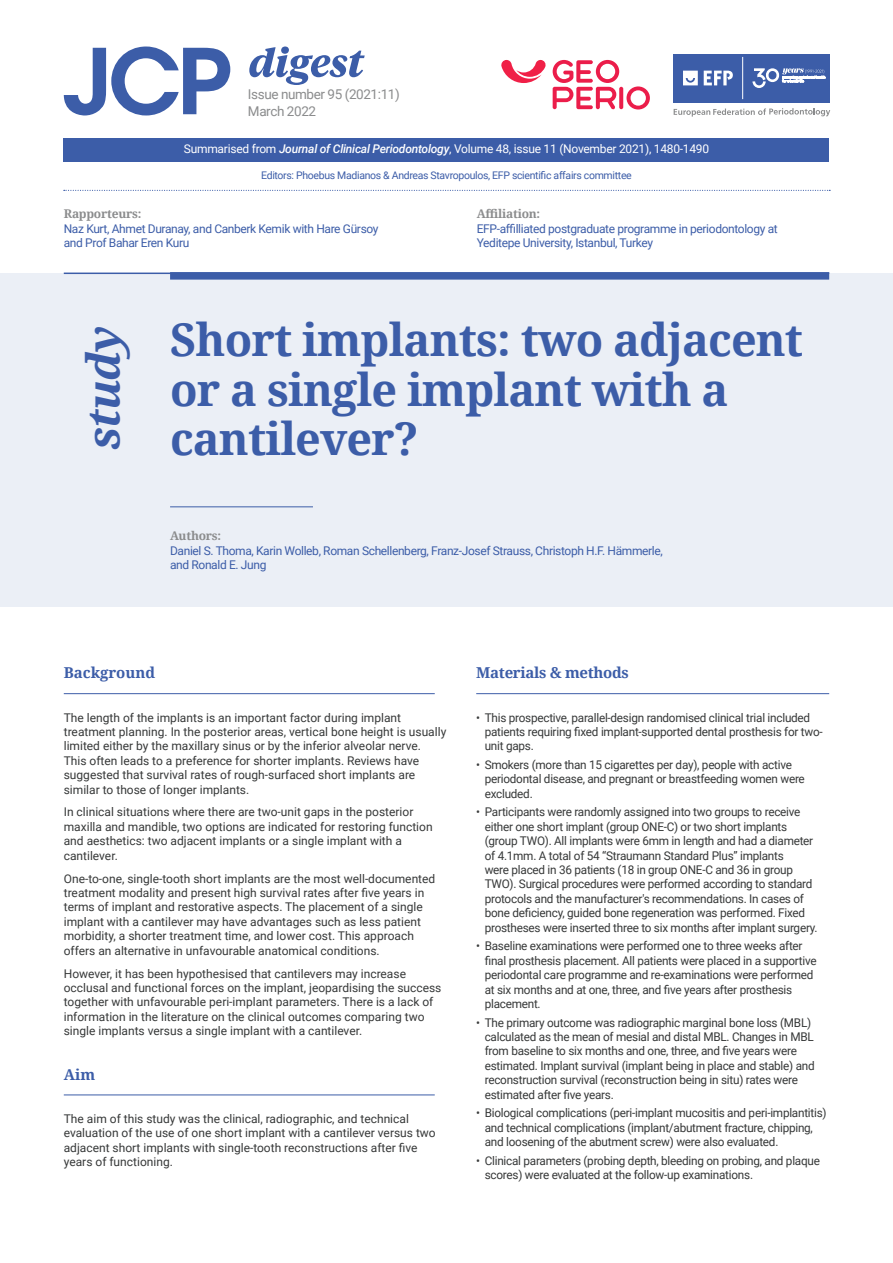
<style>
.page{position:relative;width:893px;height:1263px;background:#fff}
.page>*{position:absolute;margin:0;border:0;box-sizing:border-box;transform-origin:0 0}
.t1{font:700 45px "Noto Serif";letter-spacing:-.02em;color:#3c5da8}
.t2{font:italic 700 45px "Noto Serif";letter-spacing:-.02em;color:#3c5da8}
.t3{font:700 15px "Noto Serif";letter-spacing:-.02em;color:#3c5da8}
.t4{font:700 15px "Noto Serif";color:#3c5da8}
.t5{font:13.5px "Roboto";letter-spacing:-.03em;color:#8b8c8d}
.texto_base{font:12px/14.4px "Roboto";letter-spacing:-.02em;color:#363838}
.texto_base-2{font:12px/14.4px "Roboto";color:#363838}
.t6{font:12px/14.4px "Roboto";letter-spacing:-.03em;color:#3c5da8}
.t7{font:12px "Roboto";letter-spacing:-.02em;color:#fff}
.t8{font:700 12px "Noto Serif";letter-spacing:-.02em;color:#8b8c8d}
.t9{font:10.5px "Roboto";letter-spacing:-.03em;color:#3c5da8}
.s1{font-weight:500;font-style:italic}
</style>
<div class="page">
<div style="left:64px;top:139px;width:765px;height:23px;background:#3c5da8"></div>
<svg style="left:64px;top:47px;width:166px;height:68px"></svg>
<svg style="left:249px;top:47px;width:116px;height:38px"></svg>
<svg style="left:64px;top:190px;width:766px;height:1px"></svg>
<hr style="left:64px;top:693px;width:371px;height:1px;background:#3c5da8">
<hr style="left:64px;top:1094px;width:371px;height:1px;background:#3c5da8">
<hr style="left:476px;top:693px;width:353px;height:1px;background:#3c5da8">
<div style="left:0;top:273px;width:893px;height:333px;background:#ebeff6"></div>
<hr style="left:64px;top:273px;width:765px;height:1px;background:#3c5da8">
<div style="left:170px;top:272px;width:659px;height:8px;background:#3c5da8"></div>
<hr style="left:170px;top:506px;width:143px;height:1px;background:#3c5da8">
<svg style="left:674px;top:108px;width:156px;height:9px"></svg>
<div style="left:673px;top:54px;width:156px;height:49px;background:#3c5da8"></div>
<svg style="left:683px;top:57px;width:142px;height:42px"></svg>
<hr style="left:742px;top:57px;width:1px;height:42px;background:#fff">
<svg style="left:501px;top:60px;width:45px;height:23px"></svg>
<svg style="left:553px;top:60px;width:66px;height:50px"></svg>
<svg style="left:619px;top:87px;width:4px;height:22px"></svg>
<svg style="left:626px;top:86px;width:24px;height:24px"></svg>
<p class="t5" style="left:248px;top:85px;width:153px">Issue number 95 (2021:11)</p>
<p class="t5" style="left:248px;top:101px;width:70px">March 2022</p>
<p class="t7" style="left:184px;top:141px;width:527px">Summarised from <span class="s1">Journal of Clinical Periodontology</span>, Volume 48, issue 11 (November 2021), 1480-1490</p>
<p class="t9" style="left:261px;top:168px;width:372px">Editors: Phoebus Madianos &amp; Andreas Stavropoulos, EFP scientific affairs committee</p>
<p class="t8" style="left:64px;top:205px;width:79px">Rapporteurs:</p>
<p class="t6" style="left:64px;top:221px;width:316px">Naz Kurt, Ahmet Duranay, and Canberk Kemik with Hare Gürsoy</p>
<p class="t6" style="left:64px;top:235px;width:127px">and Prof Bahar Eren Kuru</p>
<p class="t8" style="left:477px;top:205px;width:65px">Affiliation:</p>
<p class="t6" style="left:477px;top:221px;width:303px">EFP-affilliated postgraduate programme in periodontology at<br>Yeditepe University, Istanbul, Turkey</p>
<p class="t2" style="left:72px;top:450px;width:134px;rotate:-90deg">study</p>
<p class="t1" style="left:170px;top:308px;width:635px">Short implants: two adjacent</p>
<p class="t1" style="left:170px;top:358px;width:560px">or a single implant with a</p>
<p class="t1" style="left:170px;top:407px;width:250px">cantilever?</p>
<p class="t8" style="left:170px;top:527px;width:53px">Authors:</p>
<p class="t6" style="left:170px;top:543px;width:494px">Daniel S. Thoma, Karin Wolleb, Roman Schellenberg, Franz-Josef Strauss, Christoph H.F. Hämmerle,</p>
<p class="t6" style="left:170px;top:557px;width:98px">and Ronald E. Jung</p>
<p class="t4" style="left:64px;top:662px;width:93px">Background</p>
<p class="texto_base-2" style="left:64px;top:710px;width:384px">The length of the implants is an important factor during implant treatment planning. In the posterior areas, vertical bone height is usually limited either by the maxillary sinus or by the inferior alveolar nerve.<br>This often leads to a preference for shorter implants. Reviews have suggested that survival rates of rough-surfaced short implants are similar to those of longer implants.</p>
<p class="texto_base-2" style="left:64px;top:804px;width:370px">In clinical situations where there are two-unit gaps in the posterior maxilla and mandible, two options are indicated for restoring function and aesthetics: two adjacent implants or a single implant with a cantilever.</p>
<p class="texto_base-2" style="left:64px;top:871px;width:373px">One-to-one, single-tooth short implants are the most well-documented treatment modality and present high survival rates after five years in terms of implant and restorative aspects. The placement of a single implant with a cantilever may have advantages such as less patient morbidity, a shorter treatment time, and lower cost. This approach offers an alternative in unfavourable anatomical conditions.</p>
<p class="texto_base-2" style="left:64px;top:965px;width:379px">However, it has been hypothesised that cantilevers may increase occlusal and functional forces on the implant, jeopardising the success together with unfavourable peri-implant parameters. There is a lack of information in the literature on the clinical outcomes comparing two single implants versus a single implant with a cantilever.</p>
<p class="t3" style="left:64px;top:1064px;width:33px">Aim</p>
<p class="texto_base-2" style="left:64px;top:1111px;width:374px">The aim of this study was the clinical, radiographic, and technical evaluation of the use of one short implant with a cantilever versus two adjacent short implants with single-tooth reconstructions after five years of functioning.</p>
<p class="t3" style="left:476px;top:662px;width:154px">Materials &amp; methods</p>
<p class="texto_base" style="left:485px;top:710px;width:339px;text-indent:-9px">• This prospective, parallel-design randomised clinical trial included patients requiring fixed implant-supported dental prosthesis for two&shy;unit gaps.</p>
<p class="texto_base" style="left:485px;top:757px;width:322px;text-indent:-9px">• Smokers (more than 15 cigarettes per day), people with active periodontal disease, and pregnant or breastfeeding women were excluded.</p>
<p class="texto_base" style="left:485px;top:804px;width:334px;text-indent:-9px">• Participants were randomly assigned into two groups to receive either one short implant (group ONE-C) or two short implants (group TWO). All implants were 6mm in length and had a diameter of 4.1mm. A total of 54 “Straumann Standard Plus” implants<br>were placed in 36 patients (18 in group ONE-C and 36 in group TWO). Surgical procedures were performed according to standard protocols and the manufacturer's recommendations. In cases of bone deficiency, guided bone regeneration was performed. Fixed prostheses were inserted three to six months after implant surgery.</p>
<p class="texto_base" style="left:485px;top:938px;width:333px;text-indent:-9px">• Baseline examinations were performed one to three weeks after final prosthesis placement. All patients were placed in a supportive periodontal care programme and re-examinations were performed at six months and at one, three, and five years after prosthesis placement.</p>
<p class="texto_base" style="left:485px;top:1015px;width:332px;text-indent:-9px">• The primary outcome was radiographic marginal bone loss (MBL) calculated as the mean of mesial and distal MBL. Changes in MBL from baseline to six months and one, three, and five years were estimated. Implant survival (implant being in place and stable) and reconstruction survival (reconstruction being in situ) rates were estimated after five years.</p>
<p class="texto_base" style="left:485px;top:1105px;width:343px;text-indent:-9px">• Biological complications (peri-implant mucositis and peri-implantitis) and technical complications (implant/abutment fracture, chipping, and loosening of the abutment screw) were also evaluated.</p>
<p class="texto_base" style="left:485px;top:1153px;width:337px;text-indent:-9px">• Clinical parameters (probing depth, bleeding on probing, and plaque scores) were evaluated at the follow-up examinations.</p>
</div>
